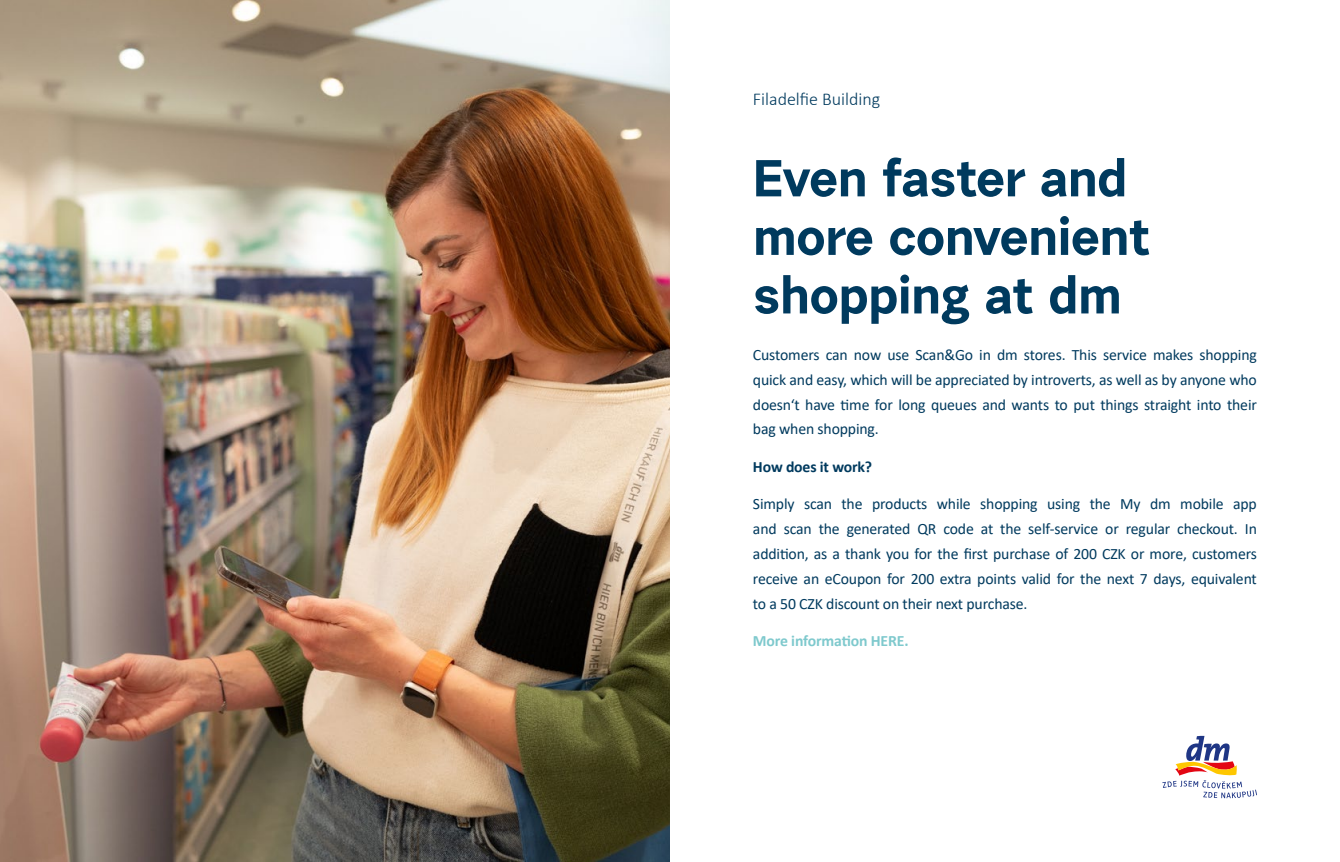
<style>
.page{position:relative;width:1340px;height:862px;background:#fff}
.page>*{position:absolute;margin:0;border:0;box-sizing:border-box;transform-origin:0 0}
.t1{font:700 51.75px/58.5px "Urban Grotesk Re Bo";letter-spacing:-.01em;color:#003a5e}
.t2{font:300 18px "Calibri";color:#003a5e}
.t3{font:15.75px/24.8px "Calibri";letter-spacing:-.01em;color:#003a5e;text-align:justify}
.t4{font:700 15.75px "Calibri";letter-spacing:-.01em;color:#7ec9cd}
.t5{font:700 15.75px "Calibri";letter-spacing:-.01em;color:#003a5e}
</style>
<div class="page">
<img style="left:0;top:0;width:670px;height:861px">
<svg style="left:1162px;top:735px;width:94px;height:62px"></svg>
<p class="t2" style="left:753px;top:87px;width:129px">Filadelfie Building</p>
<h1 class="t1" style="left:753px;top:148px;width:399px">Even faster and more convenient shopping at dm</h1>
<p class="t3" style="left:753px;top:342px;width:505px">Customers can now use Scan&amp;Go in dm stores. This service makes shopping quick and easy, which will be appreciated by introverts, as well as by anyone who doesn‘t have time for long queues and wants to put things straight into their bag when shopping.</p>
<p class="t5" style="left:753px;top:455px;width:121px">How does it work?</p>
<p class="t3" style="left:753px;top:491px;width:505px">Simply scan the products while shopping using the My dm mobile app and scan the generated QR code at the self-service or regular checkout. In addition, as a thank you for the first purchase of 200 CZK or more, customers receive an eCoupon for 200 extra points valid for the next 7 days, equivalent to a 50 CZK discount on their next purchase.</p>
<p class="t4" style="left:753px;top:629px;width:157px">More information HERE.</p>
</div>
